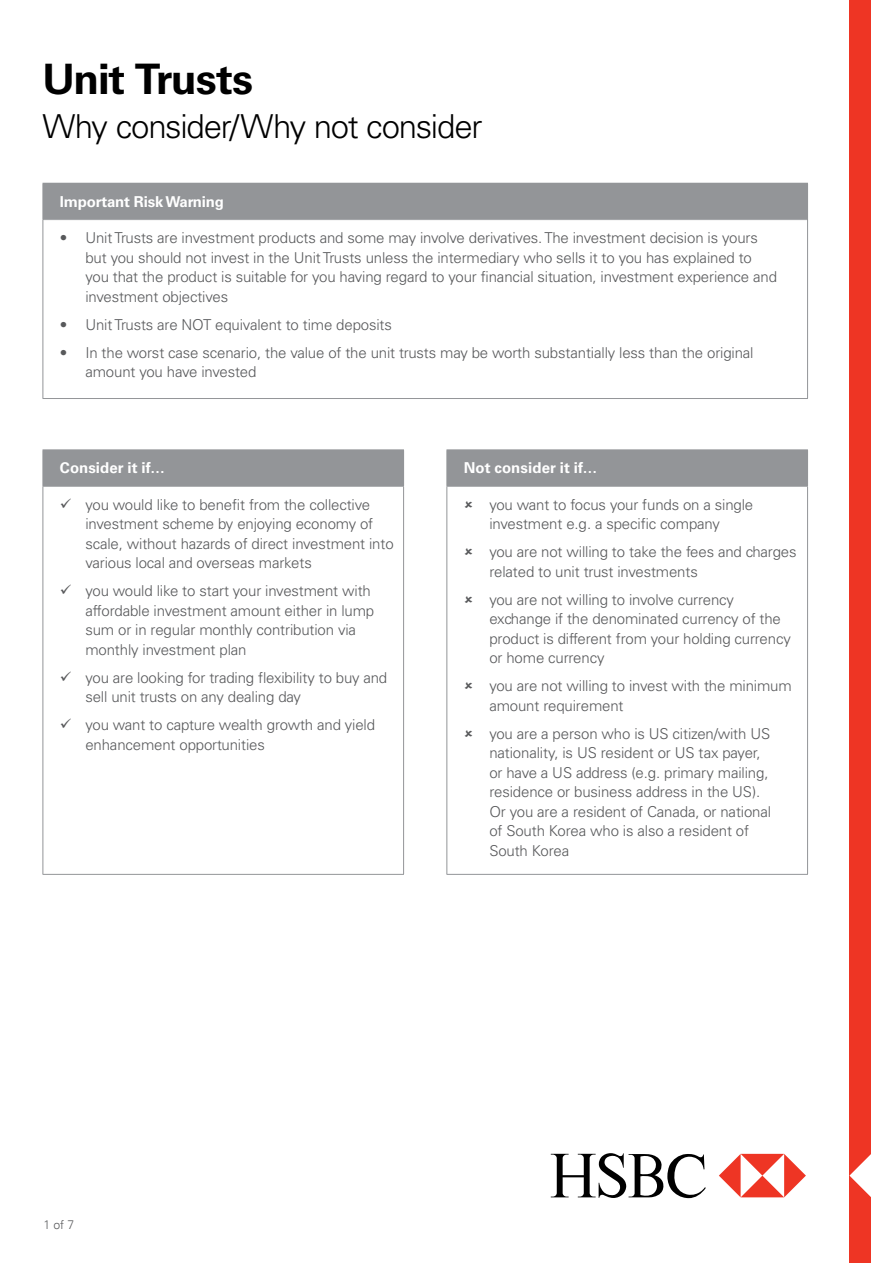
<style>
.page{position:relative;width:893px;height:1263px;background:#fff}
.page>*{position:absolute;margin:0;border:0;box-sizing:border-box;transform-origin:0 0}
.t1{font:700 42px "Univers LT Std";letter-spacing:-.025em;color:#000}
.t2{font:300 33px "Univers LT Std";letter-spacing:-.035em;color:#000}
.t3{font:300 15px/19.5px "Univers LT Std";letter-spacing:-.01em;color:#58595b}
.t4{font:700 15px "Univers LT Std";color:#fff}
.t5{font:300 12px "Univers Next Pro";color:#58595b}
</style>
<div class="page">
<div style="left:849px;top:0;width:22px;height:1263px;background:#ee3524"></div>
<div style="left:43px;top:450px;width:361px;height:36px;background:#939598"></div>
<hr style="left:43px;top:449px;width:361px;height:1px;background:#939598">
<hr style="left:43px;top:486px;width:361px;height:1px;background:#939598">
<hr style="left:43px;top:487px;width:1px;height:387px;background:#939598">
<hr style="left:403px;top:487px;width:1px;height:387px;background:#939598">
<hr style="left:43px;top:874px;width:361px;height:1px;background:#939598">
<div style="left:447px;top:450px;width:360px;height:36px;background:#939598"></div>
<hr style="left:446px;top:449px;width:362px;height:1px;background:#939598">
<hr style="left:446px;top:450px;width:1px;height:36px;background:#939598">
<hr style="left:807px;top:450px;width:1px;height:36px;background:#939598">
<hr style="left:446px;top:486px;width:362px;height:1px;background:#939598">
<hr style="left:446px;top:487px;width:1px;height:387px;background:#939598">
<hr style="left:807px;top:487px;width:1px;height:387px;background:#939598">
<hr style="left:446px;top:874px;width:362px;height:1px;background:#939598">
<svg style="left:551px;top:1153px;width:155px;height:45px"></svg>
<svg style="left:719px;top:1154px;width:87px;height:43px"></svg>
<svg style="left:849px;top:1154px;width:22px;height:43px"></svg>
<div style="left:43px;top:183px;width:764px;height:37px;background:#939598"></div>
<hr style="left:43px;top:219px;width:764px;height:1px;background:#a7a9ac">
<hr style="left:43px;top:183px;width:765px;height:1px;background:#939598">
<hr style="left:43px;top:184px;width:1px;height:36px;background:#939598">
<hr style="left:807px;top:184px;width:1px;height:36px;background:#939598">
<hr style="left:43px;top:220px;width:1px;height:178px;background:#939598">
<hr style="left:807px;top:220px;width:1px;height:178px;background:#939598">
<hr style="left:43px;top:398px;width:765px;height:1px;background:#939598">
<h1 class="t1" style="left:43px;top:55px;width:212px">Unit Trusts</h1>
<h2 class="t2" style="left:43px;top:106px;width:441px">Why consider/Why not consider</h2>
<p class="t4" style="left:60px;top:193px;width:166px">Important Risk Warning</p>
<p class="t3" style="left:85px;top:228px;width:693px;text-indent:-26px">• Unit Trusts are investment products and some may involve derivatives. The investment decision is yours but you should not invest in the Unit Trusts unless the intermediary who sells it to you has explained to you that the product is suitable for you having regard to your financial situation, investment experience and investment objectives</p>
<p class="t3" style="left:60px;top:315px;width:333px">• Unit Trusts are NOT equivalent to time deposits</p>
<p class="t3" style="left:85px;top:343px;width:670px;text-indent:-26px">• In the worst case scenario, the value of the unit trusts may be worth substantially less than the original amount you have invested</p>
<p class="t4" style="left:60px;top:459px;width:107px">Consider it if…</p>
<p class="t3" style="left:85px;top:495px;width:310px">you would like to benefit from the collective investment scheme by enjoying economy of scale, without hazards of direct investment into various local and overseas markets</p>
<p class="t3" style="left:85px;top:581px;width:290px">you would like to start your investment with affordable investment amount either in lump sum or in regular monthly contribution via monthly investment plan</p>
<p class="t3" style="left:85px;top:668px;width:303px">you are looking for trading flexibility to buy and sell unit trusts on any dealing day</p>
<p class="t3" style="left:85px;top:715px;width:291px">you want to capture wealth growth and yield enhancement opportunities</p>
<p class="t4" style="left:464px;top:459px;width:135px">Not consider it if…</p>
<p class="t3" style="left:489px;top:495px;width:265px">you want to focus your funds on a single investment e.g. a specific company</p>
<p class="t3" style="left:489px;top:542px;width:309px">you are not willing to take the fees and charges related to unit trust investments</p>
<p class="t3" style="left:489px;top:590px;width:303px">you are not willing to involve currency exchange if the denominated currency of the product is different from your holding currency or home currency</p>
<p class="t3" style="left:489px;top:676px;width:304px">you are not willing to invest with the minimum amount requirement</p>
<p class="t3" style="left:489px;top:724px;width:283px">you are a person who is US citizen/with US nationality, is US resident or US tax payer, or have a US address (e.g. primary mailing, residence or business address in the US).<br>Or you are a resident of Canada, or national of South Korea who is also a resident of South Korea</p>
<p class="t5" style="left:43px;top:1217px;width:32px">1 of 7</p>
</div>
